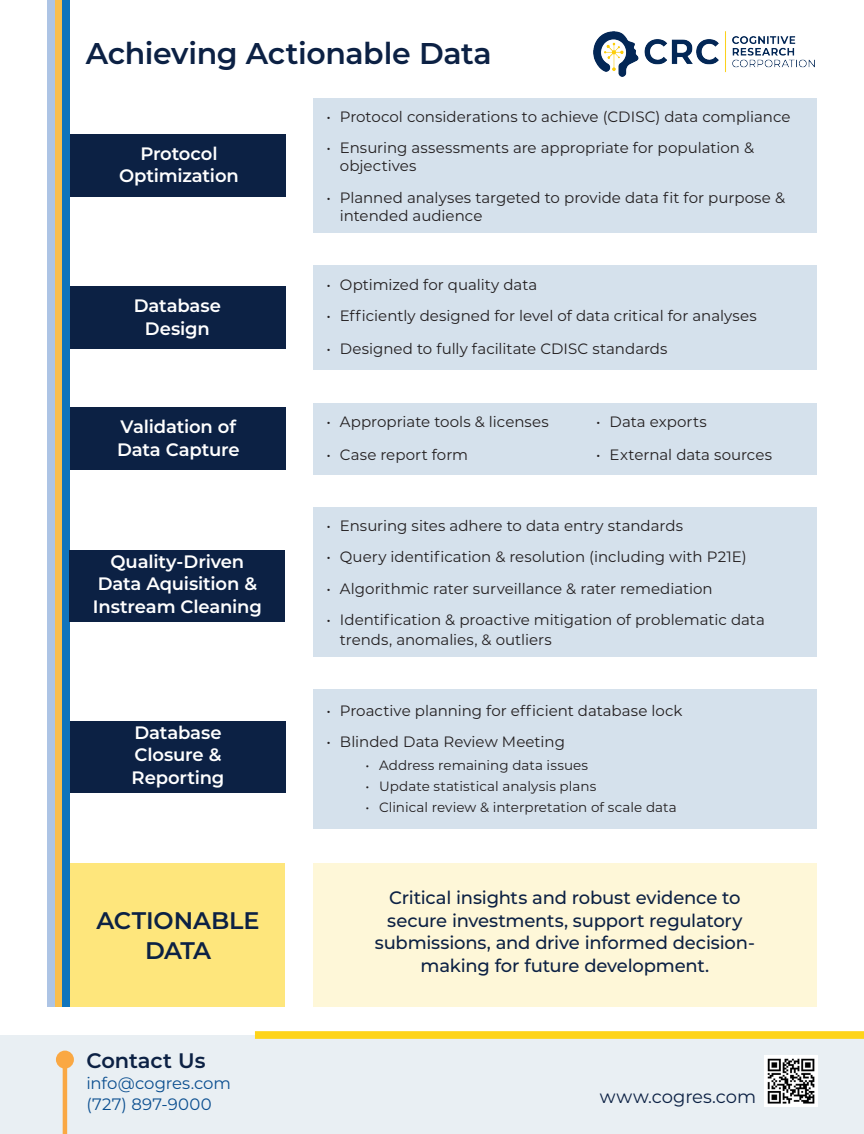
<style>
.page{position:relative;width:864px;height:1134px;background:#fff}
.page>*{position:absolute;margin:0;border:0;box-sizing:border-box;transform-origin:0 0}
.t1{font:600 30px "Montserrat";letter-spacing:-.015em;color:#0c2144}
.t2{font:600 24px "Montserrat";letter-spacing:-.005em;color:#0c2144}
.t3{font:600 21px "Montserrat";letter-spacing:-.005em;color:#0c2144}
.t4{font:500 18px/22.5px "Montserrat";letter-spacing:-.01em;color:#0c2144;text-align:center}
.t5{font:600 18px "Montserrat";letter-spacing:-.01em;color:#fff}
.t6{font:18px "Montserrat";letter-spacing:-.005em;color:#0c2144}
.t7{font:16.5px/21px "Montserrat";letter-spacing:.01em;color:#0b4f90}
.t8{font:15px/18px "Montserrat";color:#231f20}
.t9{font:13.5px "Montserrat";letter-spacing:.005em;color:#231f20}
</style>
<div class="page">
<div style="left:313px;top:266px;width:504px;height:104px;background:#d5e1ec"></div>
<div style="left:313px;top:507px;width:504px;height:149px;background:#d5e1ec"></div>
<div style="left:313px;top:689px;width:504px;height:140px;background:#d5e1ec"></div>
<div style="left:313px;top:403px;width:504px;height:71px;background:#d5e1ec"></div>
<div style="left:313px;top:99px;width:504px;height:134px;background:#d5e1ec"></div>
<img style="left:594px;top:32px;width:221px;height:44px">
<div style="left:0;top:1035px;width:864px;height:99px;background:#e9eff3"></div>
<svg style="left:255px;top:1031px;width:609px;height:8px;background:#fdd522"></svg>
<hr style="left:63px;top:1060px;width:4px;height:74px;background:#faa843">
<div style="left:56px;top:1051px;width:18px;height:18px;background:#faa843;border-radius:50%"></div>
<img style="left:764px;top:1056px;width:53px;height:51px">
<div style="left:313px;top:863px;width:504px;height:144px;background:#fef7d8"></div>
<div style="left:70px;top:863px;width:214px;height:144px;background:#fee67c"></div>
<div style="left:55px;top:0;width:8px;height:1007px;background:#f9be4d"></div>
<div style="left:63px;top:0;width:7px;height:1007px;background:#1074bc"></div>
<div style="left:47px;top:0;width:8px;height:1007px;background:#adc4e5"></div>
<div style="left:70px;top:135px;width:216px;height:62px;background:#0c2144"></div>
<div style="left:70px;top:287px;width:216px;height:62px;background:#0c2144"></div>
<div style="left:70px;top:407px;width:216px;height:63px;background:#0c2144"></div>
<div style="left:69px;top:550px;width:215px;height:72px;background:#0c2144"></div>
<div style="left:70px;top:721px;width:216px;height:72px;background:#0c2144"></div>
<h1 class="t1" style="left:86px;top:32px;width:408px">Achieving Actionable Data</h1>
<h3 class="t5" style="left:140px;top:141px;width:79px">Protocol</h3>
<h3 class="t5" style="left:119px;top:163px;width:121px">Optimization</h3>
<h3 class="t5" style="left:134px;top:293px;width:89px">Database</h3>
<h3 class="t5" style="left:145px;top:316px;width:66px">Design</h3>
<h3 class="t5" style="left:121px;top:414px;width:117px">Validation of</h3>
<h3 class="t5" style="left:117px;top:437px;width:124px">Data Capture</h3>
<h3 class="t5" style="left:110px;top:549px;width:135px">Quality-Driven</h3>
<h3 class="t5" style="left:98px;top:571px;width:161px">Data Aquisition &amp;</h3>
<h3 class="t5" style="left:93px;top:594px;width:170px">Instream Cleaning</h3>
<h3 class="t5" style="left:134px;top:720px;width:89px">Database</h3>
<h3 class="t5" style="left:135px;top:742px;width:88px">Closure &amp;</h3>
<h3 class="t5" style="left:132px;top:765px;width:94px">Reporting</h3>
<h3 class="t2" style="left:97px;top:904px;width:164px">ACTIONABLE</h3>
<h3 class="t2" style="left:145px;top:934px;width:67px">DATA</h3>
<h4 class="t3" style="left:86px;top:1045px;width:121px">Contact Us</h4>
<h4 class="t7" style="left:86px;top:1072px;width:146px">info@cogres.com (727) 897-9000</h4>
<p class="t8" style="left:326px;top:107px;width:466px">• Protocol considerations to achieve (CDISC) data compliance</p>
<p class="t8" style="left:340px;top:139px;width:416px;text-indent:-14px">• Ensuring assessments are appropriate for population &amp; objectives</p>
<p class="t8" style="left:340px;top:188px;width:447px;text-indent:-14px">• Planned analyses targeted to provide data fit for purpose &amp; intended audience</p>
<p class="t8" style="left:326px;top:275px;width:212px">• Optimized for quality data</p>
<p class="t8" style="left:326px;top:306px;width:432px">• Efficiently designed for level of data critical for analyses</p>
<p class="t8" style="left:326px;top:339px;width:343px">• Designed to fully facilitate CDISC standards</p>
<p class="t8" style="left:326px;top:413px;width:224px">• Appropriate tools &amp; licenses</p>
<p class="t8" style="left:326px;top:446px;width:143px">• Case report form</p>
<p class="t8" style="left:596px;top:413px;width:112px">• Data exports</p>
<p class="t8" style="left:596px;top:446px;width:177px">• External data sources</p>
<p class="t8" style="left:326px;top:516px;width:358px">• Ensuring sites adhere to data entry standards</p>
<p class="t8" style="left:326px;top:547px;width:422px">• Query identification &amp; resolution (including with P21E)</p>
<p class="t8" style="left:326px;top:579px;width:388px">• Algorithmic rater surveillance &amp; rater remediation</p>
<p class="t8" style="left:340px;top:609px;width:426px;line-height:19.5px;text-indent:-14px">• Identification &amp; proactive mitigation of problematic data trends, anomalies, &amp; outliers</p>
<p class="t8" style="left:326px;top:701px;width:358px">• Proactive planning for efficient database lock</p>
<p class="t8" style="left:326px;top:732px;width:240px">• Blinded Data Review Meeting</p>
<p class="t9" style="left:366px;top:756px;width:224px">• Address remaining data issues</p>
<p class="t9" style="left:366px;top:777px;width:232px">• Update statistical analysis plans</p>
<p class="t9" style="left:366px;top:798px;width:313px">• Clinical review &amp; interpretation of scale data</p>
<h3 class="t4" style="left:375px;top:886px;width:382px">Critical insights and robust evidence to secure investments, support regulatory submissions, and drive informed decision&shy;making for future development.</h3>
<h4 class="t6" style="left:600px;top:1084px;width:158px">www.cogres.com</h4>
</div>
